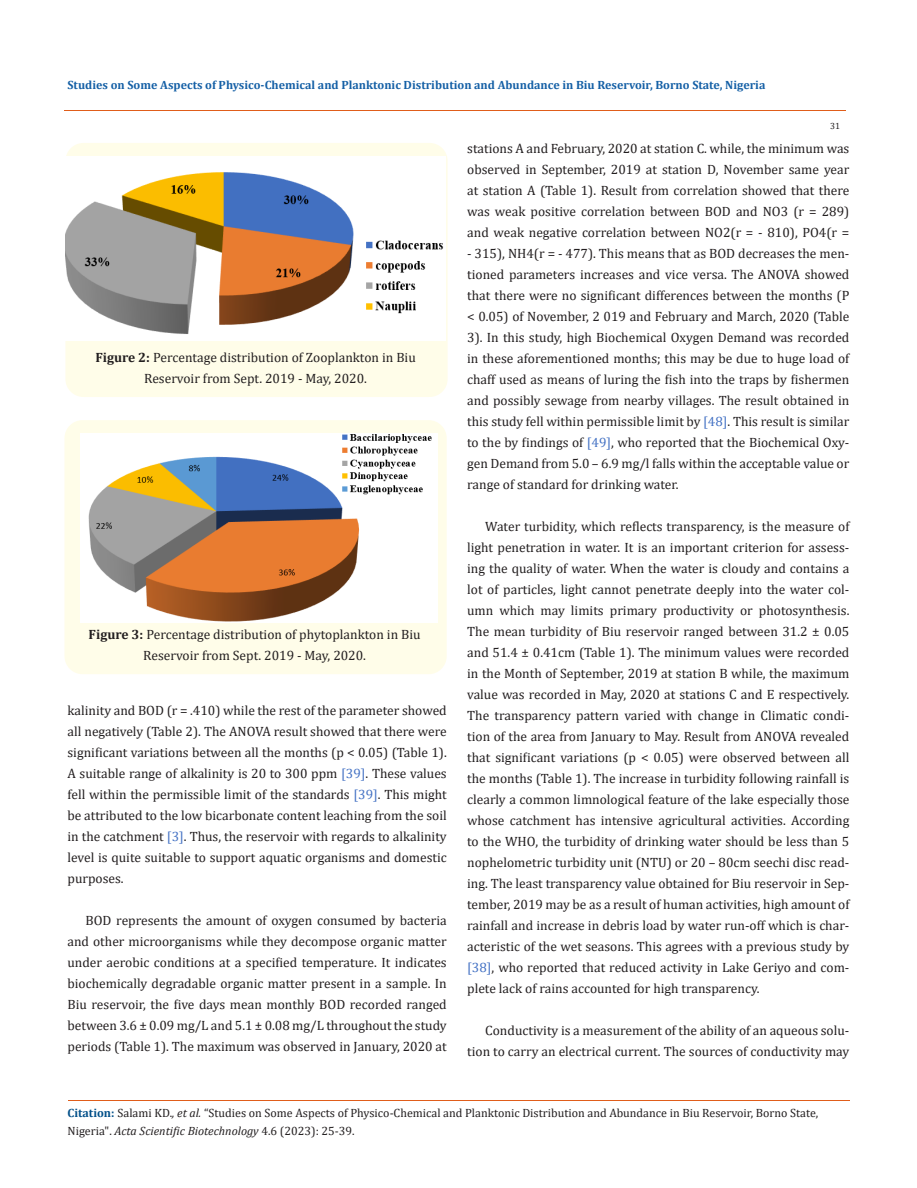
<style>
.page{position:relative;width:917px;height:1188px;background:#fff}
.page>*{position:absolute;margin:0;border:0;box-sizing:border-box;transform-origin:0 0}
.Body_Text{font:13.5px/21px "Cambria";color:#231f20;text-align:justify}
.t1{font:12px/18px "Cambria";color:#231f20}
.t2{font:700 12px "Cambria";color:#1560a6}
.t3{font:9px "Cambria";color:#231f20}
.s1{font-weight:700}
.s2{color:#4472c4}
.s3{font-weight:700;color:#035089}
.s4{font-style:italic}
</style>
<div class="page">
<hr style="left:64px;top:111px;width:782px;height:1px;background:#e05d1a">
<div style="left:65px;top:143px;width:382px;height:254px;background:#fffde9;border-radius:18px"></div>
<img style="left:65px;top:156px;width:381px;height:185px">
<div style="left:64px;top:420px;width:382px;height:254px;background:#fffde9;border-radius:18px"></div>
<img style="left:80px;top:433px;width:357px;height:190px">
<hr style="left:68px;top:1100px;width:781px;height:1px;background:#e05d1a">
<p class="t2" style="left:67px;top:76px;width:699px">Studies on Some Aspects of Physico-Chemical and Planktonic Distribution and Abundance in Biu Reservoir, Borno State, Nigeria</p>
<p class="t3" style="left:830px;top:120px;width:11px">31</p>
<p class="Body_Text" style="left:95px;top:347px;width:322px;text-align:center"><span class="s1">Figure 2:</span> Percentage distribution of Zooplankton in Biu<br>Reservoir from Sept. 2019 - May, 2020.</p>
<p class="Body_Text" style="left:89px;top:624px;width:333px;text-align:center"><span class="s1">Figure 3:</span> Percentage distribution of phytoplankton in Biu<br>Reservoir from Sept. 2019 - May, 2020.</p>
<p class="Body_Text" style="left:67px;top:700px;width:381px">kalinity and BOD (r = .410) while the rest of the parameter showed all negatively (Table 2). The ANOVA result showed that there were significant variations between all the months (p &lt; 0.05) (Table 1).<br>A suitable range of alkalinity is 20 to 300 ppm <span class="s2">[39]</span>. These values fell within the permissible limit of the standards <span class="s2">[39]</span>. This might be attributed to the low bicarbonate content leaching from the soil in the catchment <span class="s2">[3]</span>. Thus, the reservoir with regards to alkalinity level is quite suitable to support aquatic organisms and domestic purposes.</p>
<p class="Body_Text" style="left:67px;top:910px;width:381px;text-indent:18px">BOD represents the amount of oxygen consumed by bacteria and other microorganisms while they decompose organic matter under aerobic conditions at a specified temperature. It indicates biochemically degradable organic matter present in a sample. In Biu reservoir, the five days mean monthly BOD recorded ranged between 3.6 ± 0.09 mg/L and 5.1 ± 0.08 mg/L throughout the study periods (Table 1). The maximum was observed in January, 2020 at</p>
<p class="Body_Text" style="left:467px;top:138px;width:384px">stations A and February, 2020 at station C. while, the minimum was observed in September, 2019 at station D, November same year at station A (Table 1). Result from correlation showed that there was weak positive correlation between BOD and NO3 (r = 289) and weak negative correlation between NO2(r = - 810), PO4(r =</p>
<p class="Body_Text" style="left:467px;top:243px;width:384px">- 315), NH4(r = - 477). This means that as BOD decreases the men&shy;tioned parameters increases and vice versa. The ANOVA showed that there were no significant differences between the months (P &lt; 0.05) of November, 2 019 and February and March, 2020 (Table 3). In this study, high Biochemical Oxygen Demand was recorded in these aforementioned months; this may be due to huge load of chaff used as means of luring the fish into the traps by fishermen and possibly sewage from nearby villages. The result obtained in this study fell within permissible limit by <span class="s2">[48]</span>. This result is similar to the by findings of <span class="s2">[49]</span>, who reported that the Biochemical Oxy&shy;gen Demand from 5.0 – 6.9 mg/l falls within the acceptable value or range of standard for drinking water.</p>
<p class="Body_Text" style="left:467px;top:516px;width:384px;text-indent:18px">Water turbidity, which reflects transparency, is the measure of light penetration in water. It is an important criterion for assess&shy;ing the quality of water. When the water is cloudy and contains a lot of particles, light cannot penetrate deeply into the water col&shy;umn which may limits primary productivity or photosynthesis.<br>The mean turbidity of Biu reservoir ranged between 31.2 ± 0.05 and 51.4 ± 0.41cm (Table 1). The minimum values were recorded in the Month of September, 2019 at station B while, the maximum value was recorded in May, 2020 at stations C and E respectively.<br>The transparency pattern varied with change in Climatic condi&shy;tion of the area from January to May. Result from ANOVA revealed that significant variations (p &lt; 0.05) were observed between all the months (Table 1). The increase in turbidity following rainfall is clearly a common limnological feature of the lake especially those whose catchment has intensive agricultural activities. According to the WHO, the turbidity of drinking water should be less than 5 nophelometric turbidity unit (NTU) or 20 – 80cm seechi disc read&shy;ing. The least transparency value obtained for Biu reservoir in Sep&shy;tember, 2019 may be as a result of human activities, high amount of rainfall and increase in debris load by water run-off which is char&shy;acteristic of the wet seasons. This agrees with a previous study by <span class="s2">[38]</span>, who reported that reduced activity in Lake Geriyo and com&shy;plete lack of rains accounted for high transparency.</p>
<p class="Body_Text" style="left:467px;top:1020px;width:384px;text-align:right">Conductivity is a measurement of the ability of an aqueous solu&shy;tion to carry an electrical current. The sources of conductivity may</p>
<p class="t1" style="left:68px;top:1104px;width:752px"><span class="s3">Citation:</span> Salami KD.<span class="s4">, et al.</span> “Studies on Some Aspects of Physico-Chemical and Planktonic Distribution and Abundance in Biu Reservoir, Borno State,<br>Nigeria". <span class="s4">Acta Scientific Biotechnology</span> 4.6 (2023): 25-39.</p>
</div>
